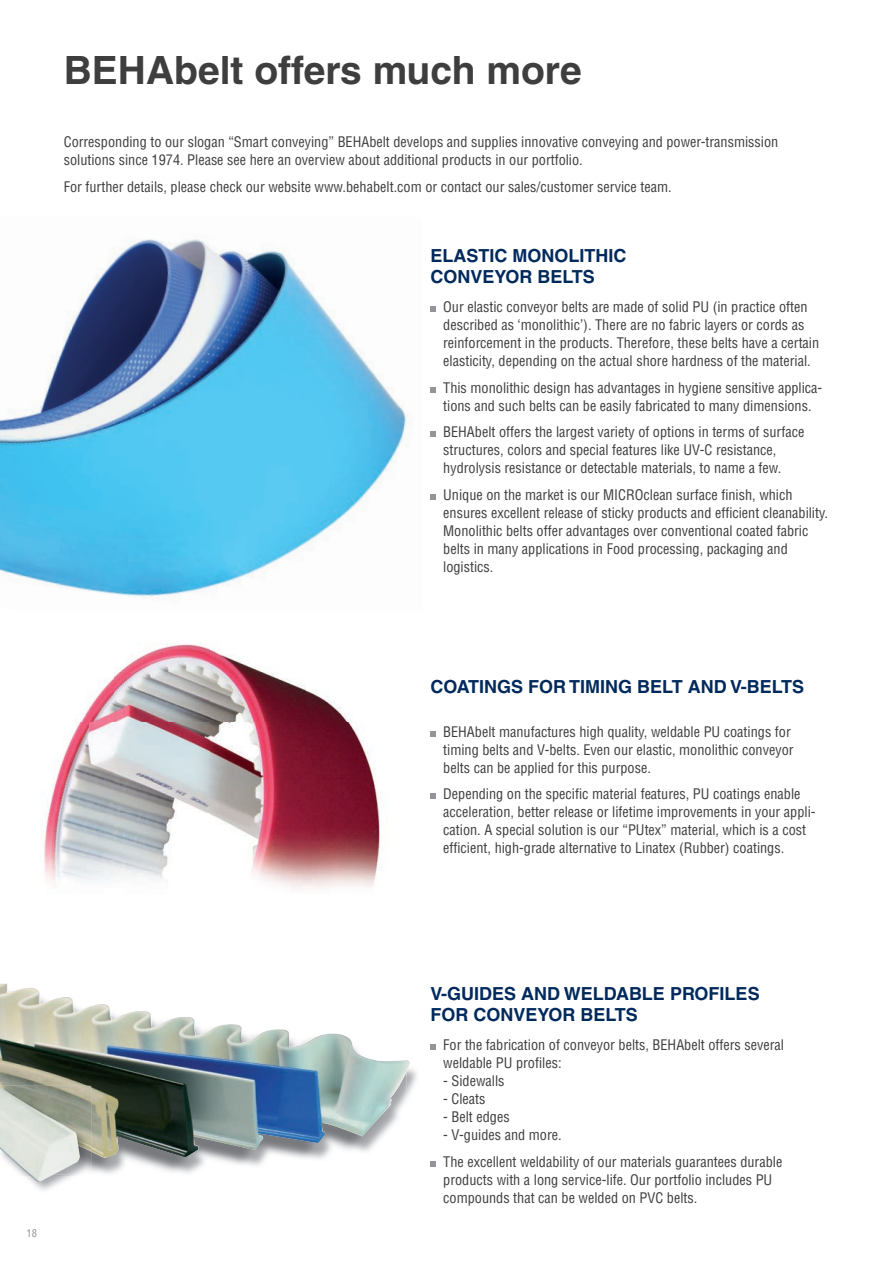
<style>
.page{position:relative;width:893px;height:1263px;background:#fff}
.page>*{position:absolute;margin:0;border:0;box-sizing:border-box;transform-origin:0 0}
.t1{font:700 39px "Helvetica LT";color:#3e3e3f}
.t2{font:700 18px/21px "Helvetica LT";color:#00295c}
.t3{font:condensed 14.25px/18px "Helvetica LT";color:#3e3e3f}
.t4{font:condensed 10.5px "Helvetica LT";color:#939598}
</style>
<div class="page">
<img style="left:0;top:239px;width:407px;height:359px">
<svg style="left:431px;top:306px;width:5px;height:6px"></svg>
<svg style="left:431px;top:387px;width:5px;height:5px"></svg>
<svg style="left:431px;top:431px;width:5px;height:6px"></svg>
<svg style="left:431px;top:494px;width:5px;height:6px"></svg>
<svg style="left:431px;top:731px;width:5px;height:6px"></svg>
<svg style="left:431px;top:794px;width:5px;height:5px"></svg>
<svg style="left:431px;top:1044px;width:5px;height:6px"></svg>
<svg style="left:431px;top:1161px;width:5px;height:5px"></svg>
<img style="left:44px;top:643px;width:336px;height:246px">
<img style="left:91px;top:1158px;width:231px;height:16px">
<img style="left:0;top:984px;width:410px;height:174px">
<img style="left:80px;top:1151px;width:11px;height:24px">
<img style="left:0;top:1086px;width:91px;height:65px">
<img style="left:0;top:1087px;width:80px;height:96px">
<h1 class="t1" style="left:64px;top:47px;width:519px">BEHAbelt offers much more</h1>
<p class="t3" style="left:64px;top:133px;width:716px">Corresponding to our slogan “Smart conveying” BEHAbelt develops and supplies innovative conveying and power-transmission solutions since 1974. Please see here an overview about additional products in our portfolio.</p>
<p class="t3" style="left:64px;top:178px;width:609px">For further details, please check our website www.behabelt.com or contact our sales/customer service team.</p>
<p class="t2" style="left:431px;top:244px;width:198px">ELASTIC MONOLITHIC<br>CONVEYOR BELTS</p>
<p class="t3" style="left:443px;top:298px;width:378px">Our elastic conveyor belts are made of solid PU (in practice often described as ‘monolithic’). There are no fabric layers or cords as reinforcement in the products. Therefore, these belts have a certain elasticity, depending on the actual shore hardness of the material.</p>
<p class="t3" style="left:443px;top:378px;width:381px">This monolithic design has advantages in hygiene sensitive applica&shy;tions and such belts can be easily fabricated to many dimensions.</p>
<p class="t3" style="left:443px;top:423px;width:363px">BEHAbelt offers the largest variety of options in terms of surface structures, colors and special features like UV-C resistance, hydrolysis resistance or detectable materials, to name a few.</p>
<p class="t3" style="left:443px;top:485px;width:386px">Unique on the market is our MICROclean surface finish, which ensures excellent release of sticky products and efficient cleanability.<br>Monolithic belts offer advantages over conventional coated fabric belts in many applications in Food processing, packaging and logistics.</p>
<p class="t2" style="left:431px;top:675px;width:375px">COATINGS FOR TIMING BELT AND V-BELTS</p>
<p class="t3" style="left:443px;top:722px;width:352px">BEHAbelt manufactures high quality, weldable PU coatings for timing belts and V-belts. Even our elastic, monolithic conveyor belts can be applied for this purpose.</p>
<p class="t3" style="left:443px;top:785px;width:374px">Depending on the specific material features, PU coatings enable acceleration, better release or lifetime improvements in your appli&shy;cation. A special solution is our “PUtex” material, which is a cost efficient, high-grade alternative to Linatex (Rubber) coatings.</p>
<p class="t4" style="left:27px;top:1227px;width:12px">18</p>
<p class="t2" style="left:431px;top:982px;width:331px">V-GUIDES AND WELDABLE PROFILES<br>FOR CONVEYOR BELTS</p>
<p class="t3" style="left:443px;top:1036px;width:342px">For the fabrication of conveyor belts, BEHAbelt offers several weldable PU profiles:</p>
<p class="t3" style="left:443px;top:1072px;width:63px">- Sidewalls</p>
<p class="t3" style="left:443px;top:1090px;width:44px">- Cleats</p>
<p class="t3" style="left:443px;top:1108px;width:68px">- Belt edges</p>
<p class="t3" style="left:443px;top:1121px;width:341px;line-height:26.5px">- V-guides and more.<br>The excellent weldability of our materials guarantees durable</p>
<p class="t3" style="left:443px;top:1170px;width:331px">products with a long service-life. Our portfolio includes PU compounds that can be welded on PVC belts.</p>
</div>
